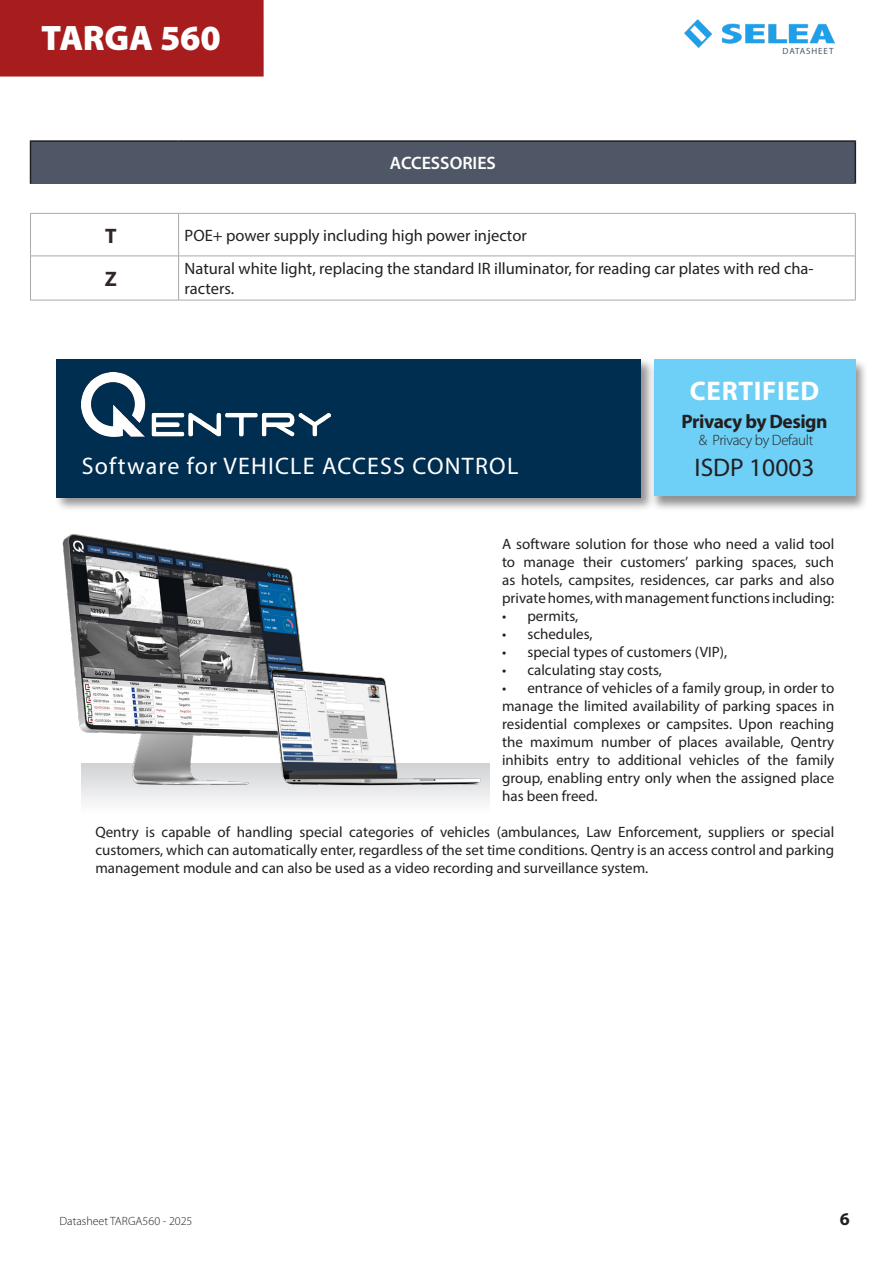
<style>
.page{position:relative;width:893px;height:1263px;background:#fff}
.page>*{position:absolute;margin:0;border:0;box-sizing:border-box;transform-origin:0 0}
.t1{font:900 35.55px "Myriad Pro";letter-spacing:-.01em;color:#fff}
.t2{font:700 27px "Myriad Pro";letter-spacing:.025em;color:#fff}
.t3{font:25.5px "Myriad Pro";color:#231f20}
.t4{font:24px "Myriad Pro";letter-spacing:.05em;color:#fff}
.t5{font:700 21px "Myriad Pro";color:#302726}
.t6{font:700 19.5px "Myriad Pro";letter-spacing:-.025em;color:#231f20}
.t7{font:600 18px "Myriad Pro";color:#fff}
.t8{font:700 18px "Myriad Pro";color:#231f20}
.t9{font:16.5px/19.8px "Myriad Pro";color:#231f20}
.t10{font:15px/18px "Myriad Pro";color:#231f20;text-align:justify}
.t11{font:300 15px "Myriad Pro";letter-spacing:-.025em;color:#231f20}
.t12{font:300 12px "Myriad Pro";color:#231f20}
.t13{font:9px "Myriad Pro";letter-spacing:.1em;color:#4f5766}
</style>
<div class="page">
<img style="left:685px;top:20px;width:149px;height:28px">
<div style="left:0;top:0;width:264px;height:77px;background:#a71c1c"></div>
<div style="left:31px;top:141px;width:824px;height:43px;background:#4f5766"></div>
<hr style="left:30px;top:140px;width:149px;height:2px;background:#231f20">
<hr style="left:30px;top:142px;width:1px;height:42px;background:#231f20">
<hr style="left:179px;top:140px;width:677px;height:2px;background:#231f20">
<hr style="left:855px;top:142px;width:1px;height:42px;background:#231f20">
<hr style="left:30px;top:214px;width:1px;height:42px;background:#a8a9ad">
<hr style="left:178px;top:214px;width:1px;height:42px;background:#a8a9ad">
<hr style="left:855px;top:214px;width:1px;height:42px;background:#a8a9ad">
<hr style="left:30px;top:256px;width:149px;height:1px;background:#a8a9ad">
<hr style="left:30px;top:256px;width:1px;height:44px;background:#a8a9ad">
<hr style="left:179px;top:256px;width:676px;height:1px;background:#a8a9ad">
<hr style="left:178px;top:256px;width:1px;height:44px;background:#a8a9ad">
<hr style="left:855px;top:256px;width:1px;height:44px;background:#a8a9ad">
<hr style="left:30px;top:300px;width:149px;height:1px;background:#a8a9ad">
<hr style="left:179px;top:300px;width:676px;height:1px;background:#a8a9ad">
<hr style="left:30px;top:213px;width:149px;height:1px;background:#a8a9ad">
<hr style="left:179px;top:213px;width:676px;height:1px;background:#a8a9ad">
<div style="left:82px;top:763px;width:408px;height:49px;background:#f2f3f4"></div>
<div style="left:54px;top:357px;width:601px;height:154px;background:#231f20;opacity:.49"></div>
<div style="left:56px;top:359px;width:585px;height:138px;background:#002e50"></div>
<img style="left:62px;top:534px;width:423px;height:257px">
<div style="left:649px;top:359px;width:219px;height:152px;background:#231f20;opacity:.5"></div>
<div style="left:654px;top:359px;width:202px;height:137px;background:#6ed0f6"></div>
<img style="left:82px;top:372px;width:249px;height:65px">
<p class="t1" style="left:41px;top:18px;width:181px">TARGA 560</p>
<p class="t7" style="left:390px;top:152px;width:108px">ACCESSORIES</p>
<p class="t13" style="left:783px;top:46px;width:52px">DATASHEET</p>
<p class="t5" style="left:105px;top:222px;width:13px">T</p>
<p class="t9" style="left:185px;top:225px;width:344px">POE+ power supply including high power injector</p>
<p class="t5" style="left:105px;top:265px;width:14px">Z</p>
<p class="t9" style="left:185px;top:259px;width:630px">Natural white light, replacing the standard IR illuminator, for reading car plates with red cha&shy;racters.</p>
<p class="t2" style="left:690px;top:373px;width:131px">CERTIFIED</p>
<p class="t6" style="left:682px;top:408px;width:147px">Privacy by Design</p>
<p class="t11" style="left:699px;top:431px;width:116px">&amp; Privacy by Default</p>
<p class="t4" style="left:82px;top:451px;width:438px">Software for VEHICLE ACCESS CONTROL</p>
<p class="t3" style="left:695px;top:451px;width:122px">ISDP 10003</p>
<p class="t10" style="left:502px;top:535px;width:334px">A software solution for those who need a valid tool to manage their customers’ parking spaces, such as hotels, campsites, residences, car parks and also private homes, with management functions including:</p>
<p class="t10" style="left:502px;top:607px;width:78px">• permits,</p>
<p class="t10" style="left:502px;top:625px;width:92px">• schedules,</p>
<p class="t10" style="left:502px;top:643px;width:227px">• special types of customers (VIP),</p>
<p class="t10" style="left:502px;top:661px;width:161px">• calculating stay costs,</p>
<p class="t10" style="left:502px;top:679px;width:334px">• entrance of vehicles of a family group, in order to manage the limited availability of parking spaces in residential complexes or campsites. Upon reaching the maximum number of places available, Qentry inhibits entry to additional vehicles of the family group, enabling entry only when the assigned place has been freed.</p>
<p class="t10" style="left:95px;top:823px;width:740px">Qentry is capable of handling special categories of vehicles (ambulances, Law Enforcement, suppliers or special customers, which can automatically enter, regardless of the set time conditions. Qentry is an access control and parking management module and can also be used as a video recording and surveillance system.</p>
<p class="t12" style="left:60px;top:1214px;width:134px">Datasheet TARGA560 - 2025</p>
<p class="t8" style="left:840px;top:1208px;width:11px">6</p>
</div>
